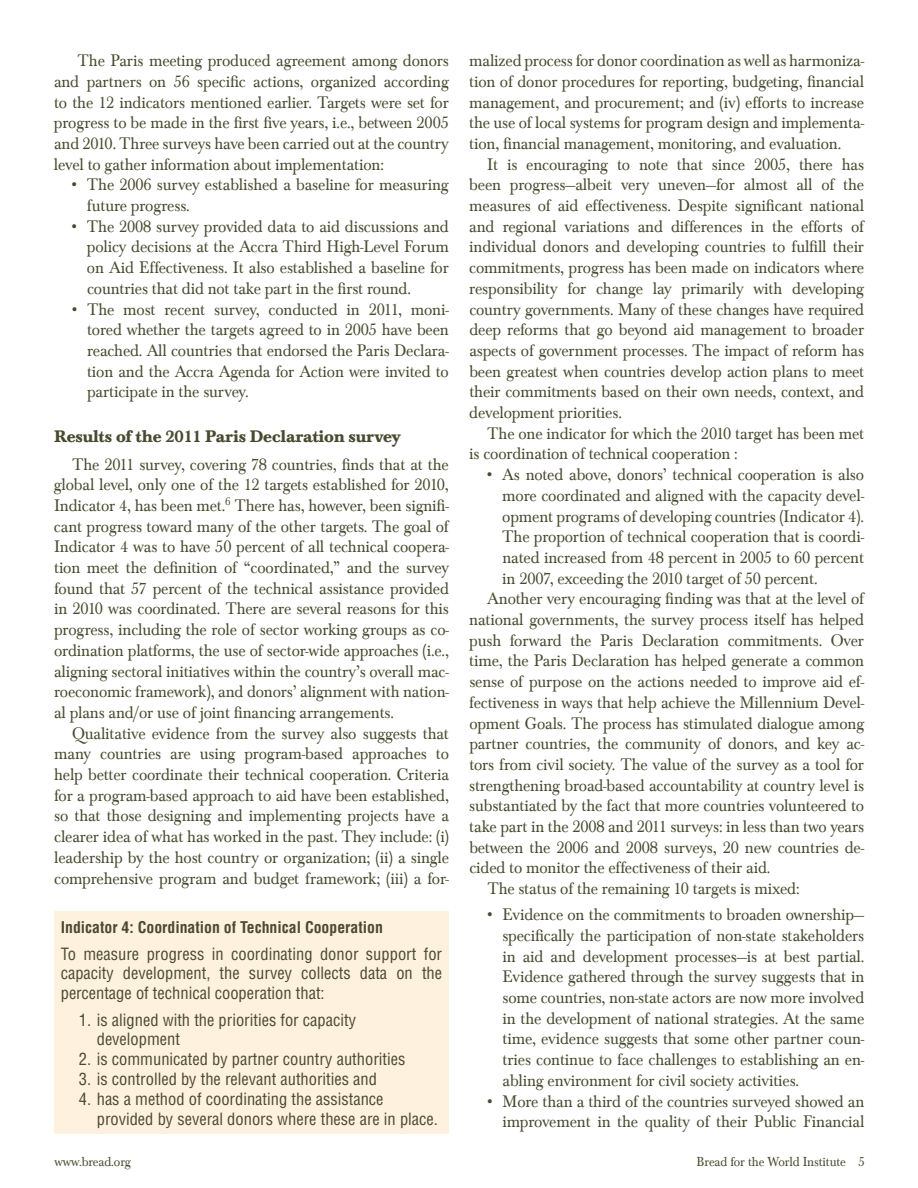
<style>
.page{position:relative;width:918px;height:1188px;background:#fff}
.page>*{position:absolute;margin:0;border:0;box-sizing:border-box;transform-origin:0 0}
.t1{font:17.25px/20.7px "Baskerville Com";letter-spacing:-.01em;color:#4a4a30;text-align:justify;scale:.95 1}
.t2{font:700 17.25px "Baskerville Com";letter-spacing:-.01em;color:#4a4a30;scale:.95 1}
.t3{font:condensed 16.5px/19.8px "Helvetica";color:#4a4a30}
.t4{font:700 condensed 15.75px "Helvetica";color:#4a4a30}
.t5{font:13.5px "Baskerville Com";letter-spacing:-.01em;color:#4a4a30;scale:.95 1}
</style>
<div class="page">
<div style="left:54px;top:912px;width:395px;height:222px;background:#fef1dd"></div>
<p class="t1" style="left:54px;top:51px;width:417px;text-indent:24px">The Paris meeting produced agreement among donors and partners on 56 specific actions, organized according to the 12 indicators mentioned earlier. Targets were set for progress to be made in the first five years, i.e., between 2005 and 2010. Three surveys have been carried out at the country level to gather information about implementation:</p>
<p class="t1" style="left:87px;top:175px;width:382px;text-indent:-18px">• The 2006 survey established a baseline for measuring future progress.</p>
<p class="t1" style="left:87px;top:216px;width:382px;text-indent:-18px">• The 2008 survey provided data to aid discussions and policy decisions at the Accra Third High-Level Forum on Aid Effectiveness. It also established a baseline for countries that did not take part in the first round.</p>
<p class="t1" style="left:87px;top:299px;width:382px;text-indent:-18px">• The most recent survey, conducted in 2011, moni&shy;tored whether the targets agreed to in 2005 have been reached. All countries that endorsed the Paris Declara&shy;tion and the Accra Agenda for Action were invited to participate in the survey.</p>
<p class="t2" style="left:54px;top:426px;width:367px">Results of the 2011 Paris Declaration survey</p>
<p class="t1" style="left:54px;top:454px;width:417px;text-indent:18px">The 2011 survey, covering 78 countries, finds that at the global level, only one of the 12 targets established for 2010, Indicator 4, has been met.<sup>6</sup> There has, however, been signifi&shy;cant progress toward many of the other targets. The goal of Indicator 4 was to have 50 percent of all technical coopera&shy;tion meet the definition of “coordinated,” and the survey found that 57 percent of the technical assistance provided in 2010 was coordinated. There are several reasons for this progress, including the role of sector working groups as co&shy;ordination platforms, the use of sector-wide approaches (i.e., aligning sectoral initiatives within the country’s overall mac&shy;roeconomic framework), and donors’ alignment with nation&shy;al plans and/or use of joint financing arrangements.</p>
<p class="t1" style="left:54px;top:723px;width:417px;text-indent:18px">Qualitative evidence from the survey also suggests that many countries are using program-based approaches to help better coordinate their technical cooperation. Criteria for a program-based approach to aid have been established, so that those designing and implementing projects have a clearer idea of what has worked in the past. They include: (i) leadership by the host country or organization; (ii) a single comprehensive program and budget framework; (iii) a for-</p>
<p class="t4" style="left:61px;top:918px;width:324px">Indicator 4: Coordination of Technical Cooperation</p>
<p class="t3" style="left:61px;top:943px;width:383px;text-align:justify">To measure progress in coordinating donor support for capacity development, the survey collects data on the percentage of technical cooperation that:</p>
<p class="t3" style="left:97px;top:1009px;width:261px;text-indent:-18px">1. is aligned with the priorities for capacity development</p>
<p class="t3" style="left:79px;top:1049px;width:328px">2. is communicated by partner country authorities</p>
<p class="t3" style="left:79px;top:1069px;width:300px">3. is controlled by the relevant authorities and</p>
<p class="t3" style="left:97px;top:1089px;width:343px;text-indent:-18px">4. has a method of coordinating the assistance provided by several donors where these are in place.</p>
<p class="t1" style="left:469px;top:51px;width:417px">malized process for donor coordination as well as harmoniza&shy;tion of donor procedures for reporting, budgeting, financial management, and procurement; and (iv) efforts to increase the use of local systems for program design and implementa&shy;tion, financial management, monitoring, and evaluation.</p>
<p class="t1" style="left:469px;top:154px;width:417px;text-indent:18px">It is encouraging to note that since 2005, there has been progress—albeit very uneven—for almost all of the measures of aid effectiveness. Despite significant national and regional variations and differences in the efforts of individual donors and developing countries to fulfill their commitments, progress has been made on indicators where responsibility for change lay primarily with developing country governments. Many of these changes have required deep reforms that go beyond aid management to broader aspects of government processes. The impact of reform has been greatest when countries develop action plans to meet their commitments based on their own needs, context, and development priorities.</p>
<p class="t1" style="left:469px;top:423px;width:417px;text-indent:18px">The one indicator for which the 2010 target has been met is coordination of technical cooperation :</p>
<p class="t1" style="left:484px;top:465px;width:401px">• As noted above, donors’ technical cooperation is also</p>
<p class="t1" style="left:502px;top:485px;width:382px">more coordinated and aligned with the capacity devel-</p>
<p class="t1" style="left:502px;top:506px;width:382px">opment programs of developing countries (Indicator 4).</p>
<p class="t1" style="left:502px;top:527px;width:382px">The proportion of technical cooperation that is coordi-</p>
<p class="t1" style="left:502px;top:547px;width:382px">nated increased from 48 percent in 2005 to 60 percent</p>
<p class="t1" style="left:502px;top:568px;width:333px">in 2007, exceeding the 2010 target of 50 percent.</p>
<p class="t1" style="left:487px;top:589px;width:398px">Another very encouraging finding was that at the level of</p>
<p class="t1" style="left:469px;top:609px;width:417px">national governments, the survey process itself has helped</p>
<p class="t1" style="left:469px;top:630px;width:417px">push forward the Paris Declaration commitments. Over</p>
<p class="t1" style="left:469px;top:651px;width:417px">time, the Paris Declaration has helped generate a common</p>
<p class="t1" style="left:469px;top:672px;width:417px">sense of purpose on the actions needed to improve aid ef-</p>
<p class="t1" style="left:469px;top:692px;width:417px">fectiveness in ways that help achieve the Millennium Devel-</p>
<p class="t1" style="left:469px;top:713px;width:417px">opment Goals. The process has stimulated dialogue among</p>
<p class="t1" style="left:469px;top:734px;width:417px">partner countries, the community of donors, and key ac-</p>
<p class="t1" style="left:469px;top:754px;width:417px">tors from civil society. The value of the survey as a tool for</p>
<p class="t1" style="left:469px;top:775px;width:417px">strengthening broad-based accountability at country level is</p>
<p class="t1" style="left:469px;top:796px;width:417px">substantiated by the fact that more countries volunteered to</p>
<p class="t1" style="left:469px;top:816px;width:417px">take part in the 2008 and 2011 surveys: in less than two years</p>
<p class="t1" style="left:469px;top:837px;width:417px">between the 2006 and 2008 surveys, 20 new countries de-</p>
<p class="t1" style="left:469px;top:858px;width:318px">cided to monitor the effectiveness of their aid.</p>
<p class="t1" style="left:487px;top:879px;width:330px">The status of the remaining 10 targets is mixed:</p>
<p class="t1" style="left:502px;top:905px;width:383px;text-indent:-18px">• Evidence on the commitments to broaden ownership— specifically the participation of non-state stakeholders in aid and development processes—is at best partial.<br>Evidence gathered through the survey suggests that in some countries, non-state actors are now more involved in the development of national strategies. At the same time, evidence suggests that some other partner coun&shy;tries continue to face challenges to establishing an en&shy;abling environment for civil society activities.</p>
<p class="t1" style="left:485px;top:1091px;width:401px;text-align:right">• More than a third of the countries surveyed showed an improvement in the quality of their Public Financial</p>
<p class="t5" style="left:54px;top:1154px;width:82px">www.bread.org</p>
<p class="t5" style="left:697px;top:1154px;width:179px">Bread for the World Institute 5</p>
</div>
